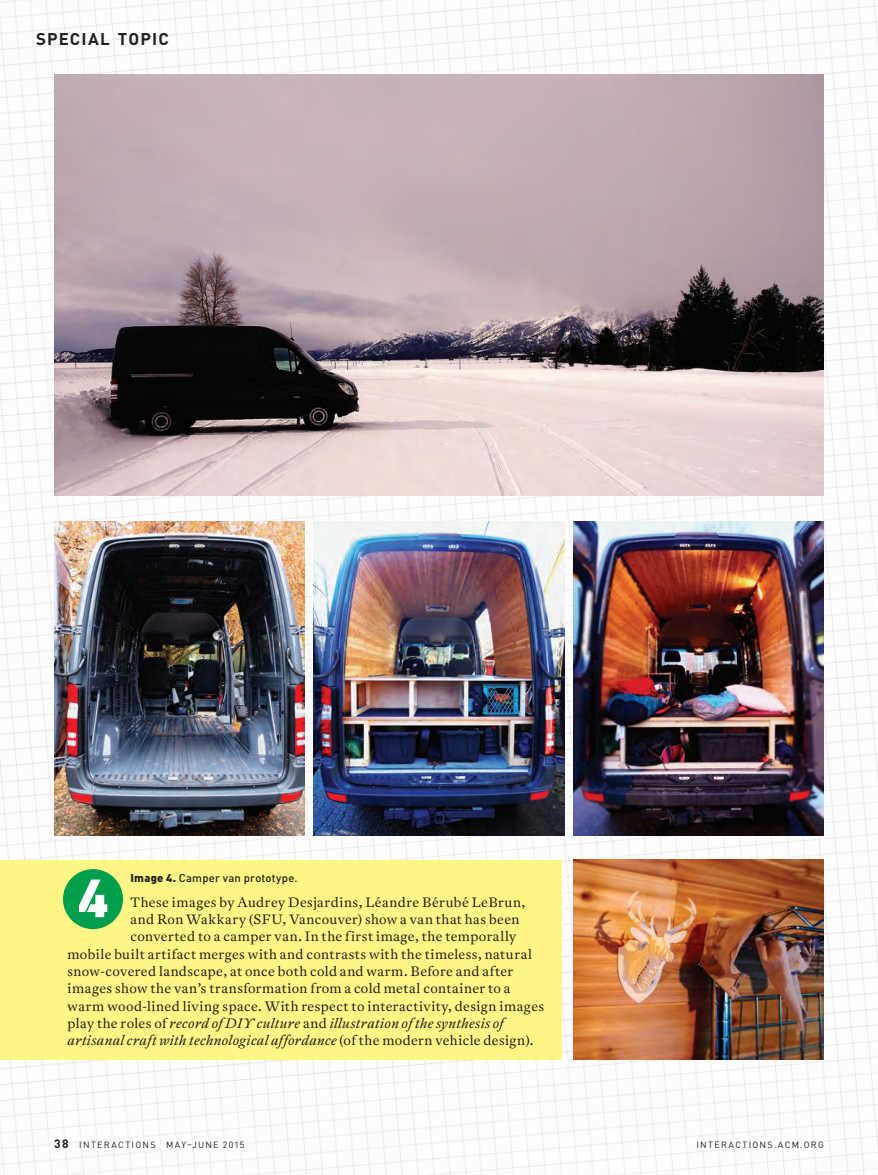
<style>
.page{position:relative;width:878px;height:1175px;background:#fff}
.page>*{position:absolute;margin:0;border:0;box-sizing:border-box;transform-origin:0 0}
.t1{font:900 54px "PF Din Stencil";color:#fff}
.t2{font:700 16.8px "DIN Pro";letter-spacing:.07em;color:#231f20}
.t3{font:13.5px "Antwerp ACM";letter-spacing:.03em;color:#231f20}
.t4{font:italic 13.5px "Antwerp ACM";letter-spacing:.025em;color:#231f20}
.t5{font:500 11.25px "DIN Pro";letter-spacing:.02em;color:#231f20}
.t6{font:9px "DIN Pro";letter-spacing:.145em;color:#231f20}
.s1{font-weight:900}
.s2{font-style:normal}
.s3{font-weight:700;font-size:12px}
</style>
<div class="page">
<img style="left:0;top:0;width:878px;height:1174px">
<img style="left:54px;top:74px;width:770px;height:422px">
<img style="left:573px;top:859px;width:251px;height:200px">
<img style="left:55px;top:521px;width:250px;height:314px">
<img style="left:573px;top:521px;width:251px;height:314px">
<img style="left:314px;top:521px;width:250px;height:314px">
<div style="left:0;top:860px;width:561px;height:199px;background:#fff685"></div>
<div style="left:63px;top:869px;width:60px;height:60px;background:#009e4d;border-radius:50%"></div>
<p class="t2" style="left:36px;top:25px;width:134px">SPECIAL TOPIC</p>
<p class="t5" style="left:130px;top:869px;width:169px"><span class="s1">Image 4.</span> Camper van prototype.</p>
<p class="t3" style="left:130px;top:893px;width:396px">These images by Audrey Desjardins, Léandre Bérubé LeBrun,</p>
<p class="t3" style="left:130px;top:910px;width:390px">and Ron Wakkary (SFU, Vancouver) show a van that has been</p>
<p class="t3" style="left:130px;top:927px;width:387px">converted to a camper van. In the first image, the temporally</p>
<p class="t3" style="left:68px;top:944px;width:466px">mobile built artifact merges with and contrasts with the timeless, natural</p>
<p class="t3" style="left:68px;top:962px;width:447px">snow-covered landscape, at once both cold and warm. Before and after</p>
<p class="t3" style="left:68px;top:979px;width:444px">images show the van’s transformation from a cold metal container to a</p>
<p class="t3" style="left:68px;top:996px;width:478px">warm wood-lined living space. With respect to interactivity, design images</p>
<p class="t4" style="left:68px;top:1014px;width:438px"><span class="s2">play the roles of</span> record of DIY culture <span class="s2">and</span> illustration of the synthesis of</p>
<p class="t4" style="left:68px;top:1031px;width:467px">artisanal craft with technological affordance <span class="s2">(of the modern vehicle design).</span></p>
<h1 class="t1" style="left:77px;top:865px;width:33px">4</h1>
<p class="t6" style="left:54px;top:1137px;width:192px"><span class="s3">38</span> INTERACTIONS MAY–JUNE 2015</p>
<p class="t6" style="left:696px;top:1137px;width:129px">INTERACTIONS.ACM.ORG</p>
</div>
